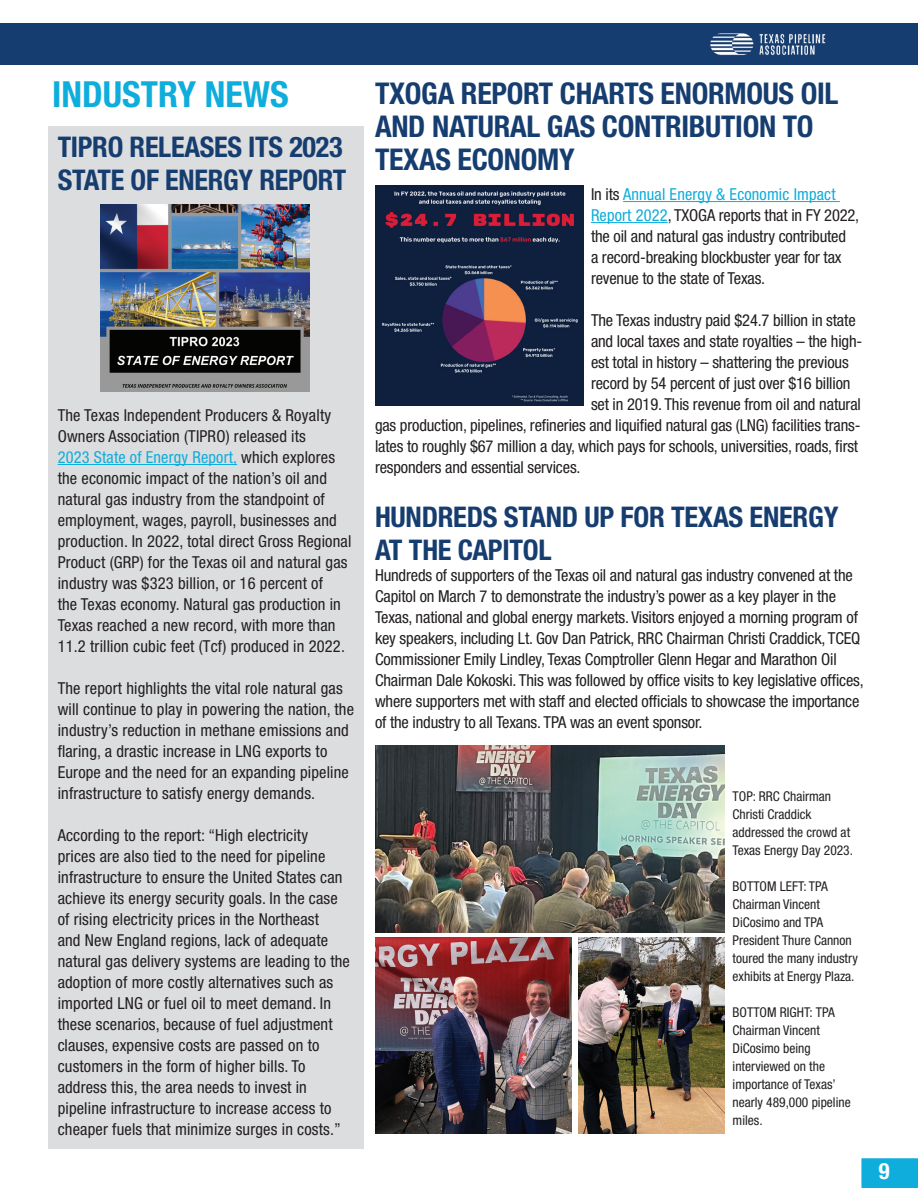
<style>
.page{position:relative;width:918px;height:1188px;background:#fff}
.page>*{position:absolute;margin:0;border:0;box-sizing:border-box;transform-origin:0 0}
.t1{font:700 condensed 36px "Helvetica Neue LT Std";color:#0eaddb}
.t2{font:700 condensed 30px/33px "Helvetica Neue LT Std";letter-spacing:-.01em;color:#163d6f}
.t3{font:700 condensed 28.5px/33px "Helvetica Neue LT Std";letter-spacing:-.01em;color:#163d6f}
.t4{font:700 condensed 22.5px "Helvetica Neue LT Std";color:#fff}
.t5{font:condensed 16.5px/21px "Helvetica Neue LT Std";letter-spacing:.01em;color:#231f20}
.t6{font:condensed 16.5px/21px "Helvetica Neue LT Std";letter-spacing:-.01em;color:#231f20}
.t7{font:condensed 13.5px/18px "Helvetica Neue LT Std";color:#231f20}
.s1{color:#0eaddb}
</style>
<div class="page">
<div style="left:48px;top:126px;width:315px;height:1023px;background:#dcdddf"></div>
<hr style="left:58px;top:464px;width:179px;height:1px;background:#0eaddb">
<hr style="left:623px;top:201px;width:217px;height:1px;background:#0eaddb">
<hr style="left:591px;top:222px;width:77px;height:1px;background:#0eaddb">
<img style="left:101px;top:204px;width:208px;height:188px">
<img style="left:375px;top:186px;width:209px;height:220px">
<img style="left:375px;top:745px;width:349px;height:188px">
<img style="left:375px;top:938px;width:197px;height:196px">
<img style="left:579px;top:938px;width:145px;height:196px">
<div style="left:862px;top:1159px;width:56px;height:28px;background:#0eaddb"></div>
<div style="left:861px;top:1158px;width:57px;height:30px;border:2px solid #0eaddb"></div>
<div style="left:0;top:23px;width:918px;height:41px;background:#163d6f"></div>
<img style="left:710px;top:33px;width:116px;height:22px">
<h1 class="t1" style="left:52px;top:72px;width:238px">INDUSTRY NEWS</h1>
<h2 class="t2" style="left:375px;top:76px;width:465px">TXOGA REPORT CHARTS ENORMOUS OIL<br>AND NATURAL GAS CONTRIBUTION TO<br>TEXAS ECONOMY</h2>
<p class="t6" style="left:591px;top:183px;width:270px">In its <span class="s1">Annual Energy &amp; Economic Impact Report 2022</span>, TXOGA reports that in FY 2022, the oil and natural gas industry contributed<br>a record-breaking blockbuster year for tax revenue to the state of Texas.</p>
<p class="t6" style="left:591px;top:309px;width:266px">The Texas industry paid $24.7 billion in state</p>
<p class="t6" style="left:591px;top:330px;width:273px">and local taxes and state royalties – the high-</p>
<p class="t6" style="left:591px;top:351px;width:259px">est total in history – shattering the previous</p>
<p class="t6" style="left:591px;top:372px;width:261px">record by 54 percent of just over $16 billion</p>
<p class="t6" style="left:591px;top:394px;width:271px">set in 2019. This revenue from oil and natural</p>
<p class="t6" style="left:375px;top:415px;width:487px">gas production, pipelines, refineries and liquified natural gas (LNG) facilities trans-</p>
<p class="t6" style="left:375px;top:436px;width:485px">lates to roughly $67 million a day, which pays for schools, universities, roads, first</p>
<p class="t6" style="left:375px;top:457px;width:207px">responders and essential services.</p>
<h3 class="t3" style="left:375px;top:500px;width:465px">HUNDREDS STAND UP FOR TEXAS ENERGY<br>AT THE CAPITOL</h3>
<p class="t6" style="left:375px;top:564px;width:490px">Hundreds of supporters of the Texas oil and natural gas industry convened at the Capitol on March 7 to demonstrate the industry’s power as a key player in the Texas, national and global energy markets. Visitors enjoyed a morning program of key speakers, including Lt. Gov Dan Patrick, RRC Chairman Christi Craddick, TCEQ Commissioner Emily Lindley, Texas Comptroller Glenn Hegar and Marathon Oil Chairman Dale Kokoski. This was followed by office visits to key legislative offices, where supporters met with staff and elected officials to showcase the importance of the industry to all Texans. TPA was an event sponsor.</p>
<h3 class="t3" style="left:58px;top:130px;width:290px">TIPRO RELEASES ITS 2023<br>STATE OF ENERGY REPORT</h3>
<p class="t5" style="left:58px;top:404px;width:295px">The Texas Independent Producers &amp; Royalty Owners Association (TIPRO) released its<br><span class="s1">2023 State of Energy Report,</span> which explores the economic impact of the nation’s oil and natural gas industry from the standpoint of employment, wages, payroll, businesses and production. In 2022, total direct Gross Regional Product (GRP) for the Texas oil and natural gas industry was $323 billion, or 16 percent of<br>the Texas economy. Natural gas production in Texas reached a new record, with more than 11.2 trillion cubic feet (Tcf) produced in 2022.</p>
<p class="t5" style="left:58px;top:677px;width:298px">The report highlights the vital role natural gas will continue to play in powering the nation, the industry’s reduction in methane emissions and flaring, a drastic increase in LNG exports to Europe and the need for an expanding pipeline infrastructure to satisfy energy demands.</p>
<p class="t5" style="left:58px;top:824px;width:294px">According to the report: “High electricity prices are also tied to the need for pipeline infrastructure to ensure the United States can achieve its energy security goals. In the case of rising electricity prices in the Northeast<br>and New England regions, lack of adequate natural gas delivery systems are leading to the adoption of more costly alternatives such as imported LNG or fuel oil to meet demand. In these scenarios, because of fuel adjustment clauses, expensive costs are passed on to customers in the form of higher bills. To address this, the area needs to invest in pipeline infrastructure to increase access to cheaper fuels that minimize surges in costs.”</p>
<p class="t7" style="left:733px;top:787px;width:122px">TOP: RRC Chairman<br>Christi Craddick addressed the crowd at<br>Texas Energy Day 2023.</p>
<p class="t7" style="left:733px;top:877px;width:127px">BOTTOM LEFT: TPA<br>Chairman Vincent<br>DiCosimo and TPA<br>President Thure Cannon toured the many industry exhibits at Energy Plaza.</p>
<p class="t7" style="left:733px;top:1003px;width:120px">BOTTOM RIGHT: TPA<br>Chairman Vincent<br>DiCosimo being interviewed on the importance of Texas’ nearly 489,000 pipeline miles.</p>
<h3 class="t4" style="left:879px;top:1157px;width:12px">9</h3>
</div>
